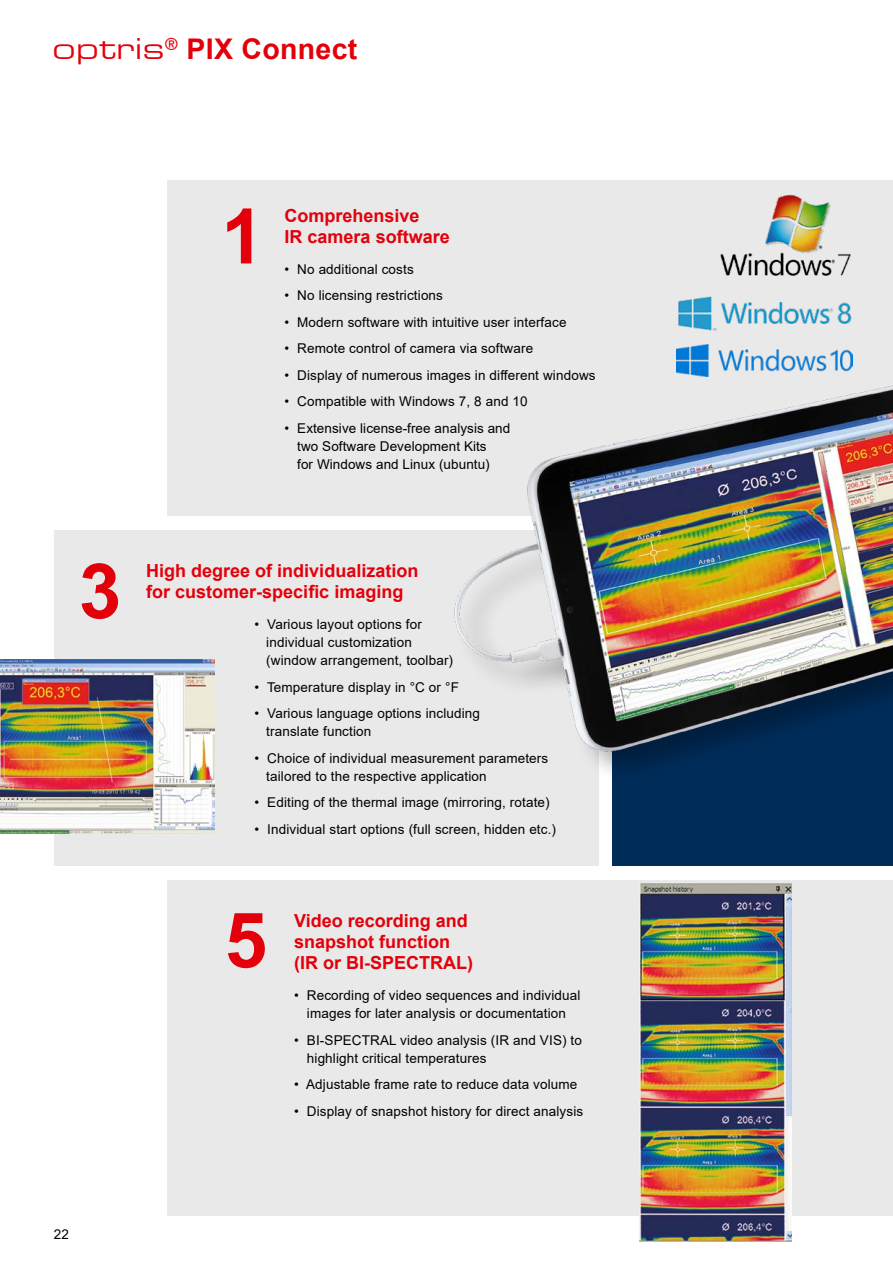
<style>
.page{position:relative;width:893px;height:1263px;background:#fff}
.page>*{position:absolute;margin:0;border:0;box-sizing:border-box;transform-origin:0 0}
.t1{font:700 76.5px "Arial";color:#e3000b}
.t2{font:700 28.5px "Arial";letter-spacing:.01em;color:#e3000b}
.t3{font:700 18px/21px "Arial";color:#e3000b}
.t4{font:13.5px/18px "Arial";letter-spacing:.01em;color:#000}
.s1{font-family:"Eurostile Ex Two Normal";font-weight:400}
</style>
<div class="page">
<div style="left:167px;top:880px;width:726px;height:336px;background:#e9e9e9"></div>
<div style="left:167px;top:180px;width:726px;height:336px;background:#e9e9e9"></div>
<div style="left:54px;top:530px;width:544px;height:336px;background:#e9e9e9"></div>
<img style="left:0;top:660px;width:214px;height:173px">
<img style="left:639px;top:933px;width:153px;height:309px">
<img style="left:676px;top:344px;width:176px;height:28px">
<img style="left:720px;top:194px;width:131px;height:82px">
<img style="left:678px;top:296px;width:174px;height:35px">
<img style="left:454px;top:372px;width:439px;height:561px">
<h2 class="t2" style="left:53px;top:29px;width:306px"><span class="s1">optris</span><sup>®</sup> PIX Connect</h2>
<h1 class="t1" style="left:221px;top:183px;width:44px">1</h1>
<h3 class="t3" style="left:285px;top:205px;width:167px">Comprehensive<br>IR camera software</h3>
<p class="t4" style="left:285px;top:260px;width:131px">• No additional costs</p>
<p class="t4" style="left:285px;top:286px;width:160px">• No licensing restrictions</p>
<p class="t4" style="left:285px;top:313px;width:283px">• Modern software with intuitive user interface</p>
<p class="t4" style="left:285px;top:339px;width:250px">• Remote control of camera via software</p>
<p class="t4" style="left:285px;top:366px;width:313px">• Display of numerous images in different windows</p>
<p class="t4" style="left:285px;top:392px;width:245px">• Compatible with Windows 7, 8 and 10</p>
<p class="t4" style="left:297px;top:419px;width:215px;text-indent:-13px">• Extensive license-free analysis and two Software Development Kits<br>for Windows and Linux (ubuntu)</p>
<h1 class="t1" style="left:79px;top:537px;width:44px">3</h1>
<h3 class="t3" style="left:146px;top:561px;width:274px">High degree of individualization</h3>
<h3 class="t3" style="left:146px;top:582px;width:259px">for customer-specific imaging</h3>
<p class="t4" style="left:266px;top:615px;width:188px;text-indent:-12px">• Various layout options for individual customization (window arrangement, toolbar)</p>
<p class="t4" style="left:255px;top:678px;width:206px">• Temperature display in °C or °F</p>
<p class="t4" style="left:266px;top:704px;width:215px;text-indent:-12px">• Various language options including translate function</p>
<p class="t4" style="left:266px;top:749px;width:283px;text-indent:-12px">• Choice of individual measurement parameters tailored to the respective application</p>
<p class="t4" style="left:255px;top:793px;width:297px">• Editing of the thermal image (mirroring, rotate)</p>
<p class="t4" style="left:255px;top:820px;width:303px">• Individual start options (full screen, hidden etc.)</p>
<h1 class="t1" style="left:225px;top:886px;width:44px">5</h1>
<h3 class="t3" style="left:294px;top:911px;width:180px">Video recording and snapshot function (IR or BI-SPECTRAL)</h3>
<p class="t4" style="left:294px;top:986px;width:288px;text-align:center">• Recording of video sequences and individual images for later analysis or documentation</p>
<p class="t4" style="left:307px;top:1031px;width:277px;text-indent:-13px">• BI-SPECTRAL video analysis (IR and VIS) to highlight critical temperatures</p>
<p class="t4" style="left:294px;top:1075px;width:285px">• Adjustable frame rate to reduce data volume</p>
<p class="t4" style="left:294px;top:1102px;width:290px">• Display of snapshot history for direct analysis</p>
<p class="t4" style="left:54px;top:1225px;width:17px">22</p>
</div>
